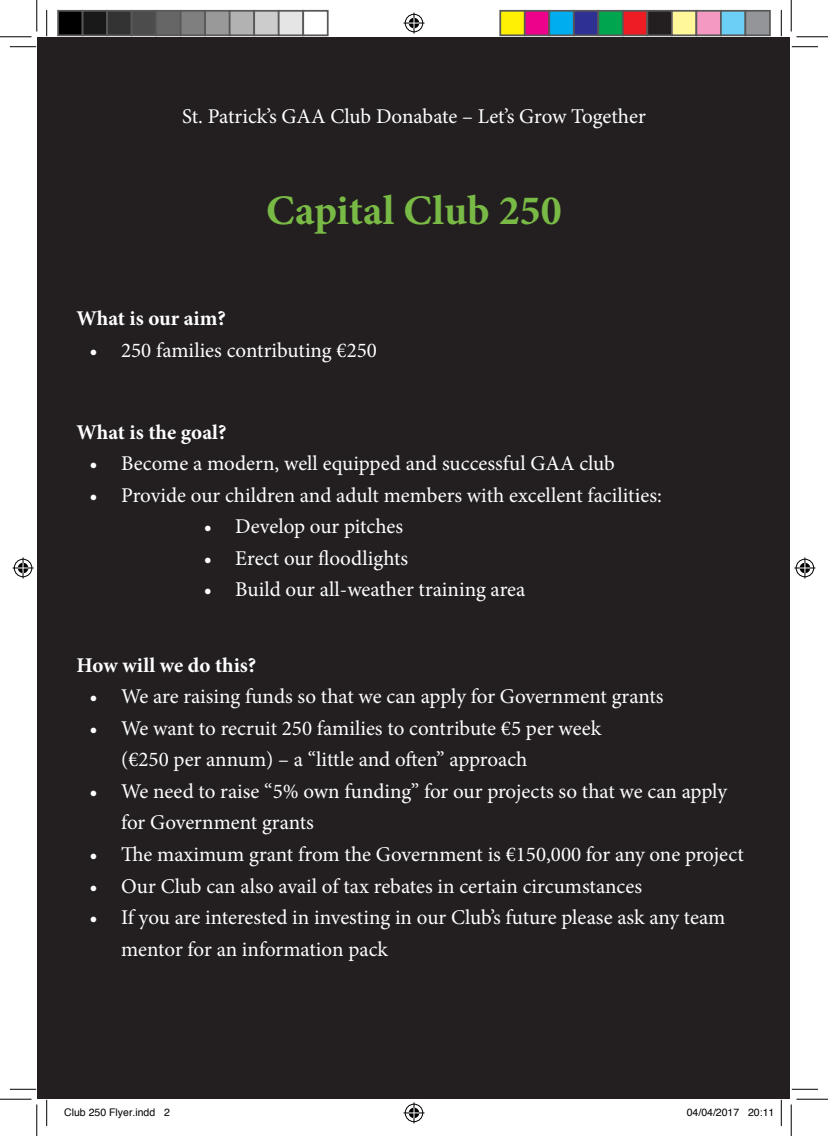
<style>
.page{position:relative;width:828px;height:1136px;background:#fff}
.page>*{position:absolute;margin:0;border:0;box-sizing:border-box;transform-origin:0 0}
.t1{font:700 42px "Minion Pro";color:#78ba45}
.t2{font:21px/31.5px "Minion Pro";color:#fff}
.t3{font:700 21px "Minion Pro";color:#fff}
.t4{font:10.5px "Helvetica";color:#000}
</style>
<div class="page">
<div style="left:37px;top:37px;width:752px;height:1060px;background:#231f20"></div>
<svg style="left:10px;top:46px;width:26px;height:1px"></svg>
<svg style="left:791px;top:46px;width:27px;height:1px"></svg>
<svg style="left:10px;top:1088px;width:26px;height:1px"></svg>
<svg style="left:792px;top:1088px;width:26px;height:1px"></svg>
<svg style="left:46px;top:10px;width:1px;height:26px"></svg>
<svg style="left:46px;top:1099px;width:1px;height:26px"></svg>
<svg style="left:781px;top:10px;width:1px;height:26px"></svg>
<svg style="left:781px;top:1099px;width:1px;height:26px"></svg>
<hr style="left:0;top:36px;width:32px;height:1px;background:#000">
<hr style="left:796px;top:36px;width:32px;height:1px;background:#000">
<hr style="left:0;top:1098px;width:32px;height:1px;background:#000">
<hr style="left:796px;top:1098px;width:32px;height:1px;background:#000">
<hr style="left:36px;top:0;width:1px;height:31px;background:#000">
<hr style="left:36px;top:1104px;width:1px;height:31px;background:#000">
<hr style="left:790px;top:0;width:1px;height:31px;background:#000">
<hr style="left:790px;top:1104px;width:1px;height:31px;background:#000">
<svg style="left:403px;top:13px;width:21px;height:21px"></svg>
<svg style="left:403px;top:1102px;width:21px;height:21px"></svg>
<svg style="left:13px;top:557px;width:21px;height:21px"></svg>
<svg style="left:794px;top:557px;width:21px;height:21px"></svg>
<div style="left:58px;top:11px;width:25px;height:24px;background:#000"></div>
<div style="left:57px;top:10px;width:26px;height:26px;border:2px solid #595959"></div>
<div style="left:83px;top:11px;width:24px;height:24px;background:#191919"></div>
<div style="left:82px;top:10px;width:26px;height:26px;border:2px solid #595959"></div>
<div style="left:107px;top:11px;width:25px;height:24px;background:#333"></div>
<div style="left:106px;top:10px;width:26px;height:26px;border:2px solid #595959"></div>
<div style="left:132px;top:11px;width:24px;height:24px;background:#4c4c4c"></div>
<div style="left:131px;top:10px;width:26px;height:26px;border:2px solid #595959"></div>
<div style="left:156px;top:11px;width:25px;height:24px;background:#666"></div>
<div style="left:155px;top:10px;width:26px;height:26px;border:2px solid #595959"></div>
<div style="left:181px;top:11px;width:24px;height:24px;background:#7f7f7f"></div>
<div style="left:180px;top:10px;width:26px;height:26px;border:2px solid #595959"></div>
<div style="left:205px;top:11px;width:25px;height:24px;background:#999"></div>
<div style="left:204px;top:10px;width:26px;height:26px;border:2px solid #595959"></div>
<div style="left:230px;top:11px;width:24px;height:24px;background:#b2b2b2"></div>
<div style="left:229px;top:10px;width:26px;height:26px;border:2px solid #595959"></div>
<div style="left:254px;top:11px;width:25px;height:24px;background:#ccc"></div>
<div style="left:253px;top:10px;width:26px;height:26px;border:2px solid #595959"></div>
<div style="left:279px;top:11px;width:24px;height:24px;background:#e5e5e5"></div>
<div style="left:278px;top:10px;width:26px;height:26px;border:2px solid #595959"></div>
<div style="left:302px;top:10px;width:26px;height:26px;border:2px solid #595959"></div>
<div style="left:500px;top:11px;width:24px;height:24px;background:#fff101"></div>
<div style="left:499px;top:10px;width:26px;height:26px;border:2px solid #595959"></div>
<div style="left:524px;top:11px;width:25px;height:24px;background:#ed028c"></div>
<div style="left:524px;top:10px;width:26px;height:26px;border:2px solid #595959"></div>
<div style="left:549px;top:11px;width:24px;height:24px;background:#00aeef"></div>
<div style="left:548px;top:10px;width:26px;height:26px;border:2px solid #595959"></div>
<div style="left:573px;top:11px;width:25px;height:24px;background:#2e3092"></div>
<div style="left:573px;top:10px;width:26px;height:26px;border:2px solid #595959"></div>
<div style="left:598px;top:11px;width:24px;height:24px;background:#00a54f"></div>
<div style="left:597px;top:10px;width:26px;height:26px;border:2px solid #595959"></div>
<div style="left:622px;top:11px;width:25px;height:24px;background:#ee1d23"></div>
<div style="left:622px;top:10px;width:26px;height:26px;border:2px solid #595959"></div>
<div style="left:647px;top:11px;width:24px;height:24px;background:#231f20"></div>
<div style="left:646px;top:10px;width:26px;height:26px;border:2px solid #595959"></div>
<div style="left:671px;top:11px;width:25px;height:24px;background:#fff79a"></div>
<div style="left:671px;top:10px;width:26px;height:26px;border:2px solid #595959"></div>
<div style="left:696px;top:11px;width:24px;height:24px;background:#f499c2"></div>
<div style="left:695px;top:10px;width:26px;height:26px;border:2px solid #595959"></div>
<div style="left:720px;top:11px;width:25px;height:24px;background:#6bcff6"></div>
<div style="left:720px;top:10px;width:26px;height:26px;border:2px solid #595959"></div>
<div style="left:745px;top:11px;width:24px;height:24px;background:#939598"></div>
<div style="left:744px;top:10px;width:26px;height:26px;border:2px solid #595959"></div>
<p class="t2" style="left:182px;top:101px;width:465px">St. Patrick’s GAA Club Donabate – Let’s Grow Together</p>
<h1 class="t1" style="left:266px;top:181px;width:297px">Capital Club 250</h1>
<p class="t3" style="left:76px;top:303px;width:151px">What is our aim?</p>
<p class="t2" style="left:90px;top:334px;width:289px">• 250 families contributing €250</p>
<p class="t3" style="left:76px;top:417px;width:151px">What is the goal?</p>
<p class="t2" style="left:90px;top:447px;width:526px">• Become a modern, well equipped and successful GAA club</p>
<p class="t2" style="left:90px;top:479px;width:573px">• Provide our children and adult members with excellent facilities:</p>
<p class="t2" style="left:204px;top:510px;width:201px">• Develop our pitches</p>
<p class="t2" style="left:204px;top:542px;width:206px">• Erect our floodlights</p>
<p class="t2" style="left:204px;top:573px;width:323px">• Build our all-weather training area</p>
<p class="t3" style="left:76px;top:650px;width:181px">How will we do this?</p>
<p class="t2" style="left:90px;top:680px;width:575px">• We are raising funds so that we can apply for Government grants</p>
<p class="t2" style="left:121px;top:712px;width:481px;text-indent:-32px">• We want to recruit 250 families to contribute €5 per week (€250 per annum) – a “little and often” approach</p>
<p class="t2" style="left:121px;top:775px;width:607px;text-indent:-32px">• We need to raise “5% own funding” for our projects so that we can apply for Government grants</p>
<p class="t2" style="left:90px;top:838px;width:655px">• The maximum grant from the Government is €150,000 for any one project</p>
<p class="t2" style="left:90px;top:869px;width:554px">• Our Club can also avail of tax rebates in certain circumstances</p>
<p class="t2" style="left:121px;top:901px;width:605px;text-indent:-32px">• If you are interested in investing in our Club’s future please ask any team mentor for an information pack</p>
<p class="t4" style="left:64px;top:1107px;width:107px">Club 250 Flyer.indd 2</p>
<p class="t4" style="left:686px;top:1107px;width:89px">04/04/2017 20:11</p>
</div>
